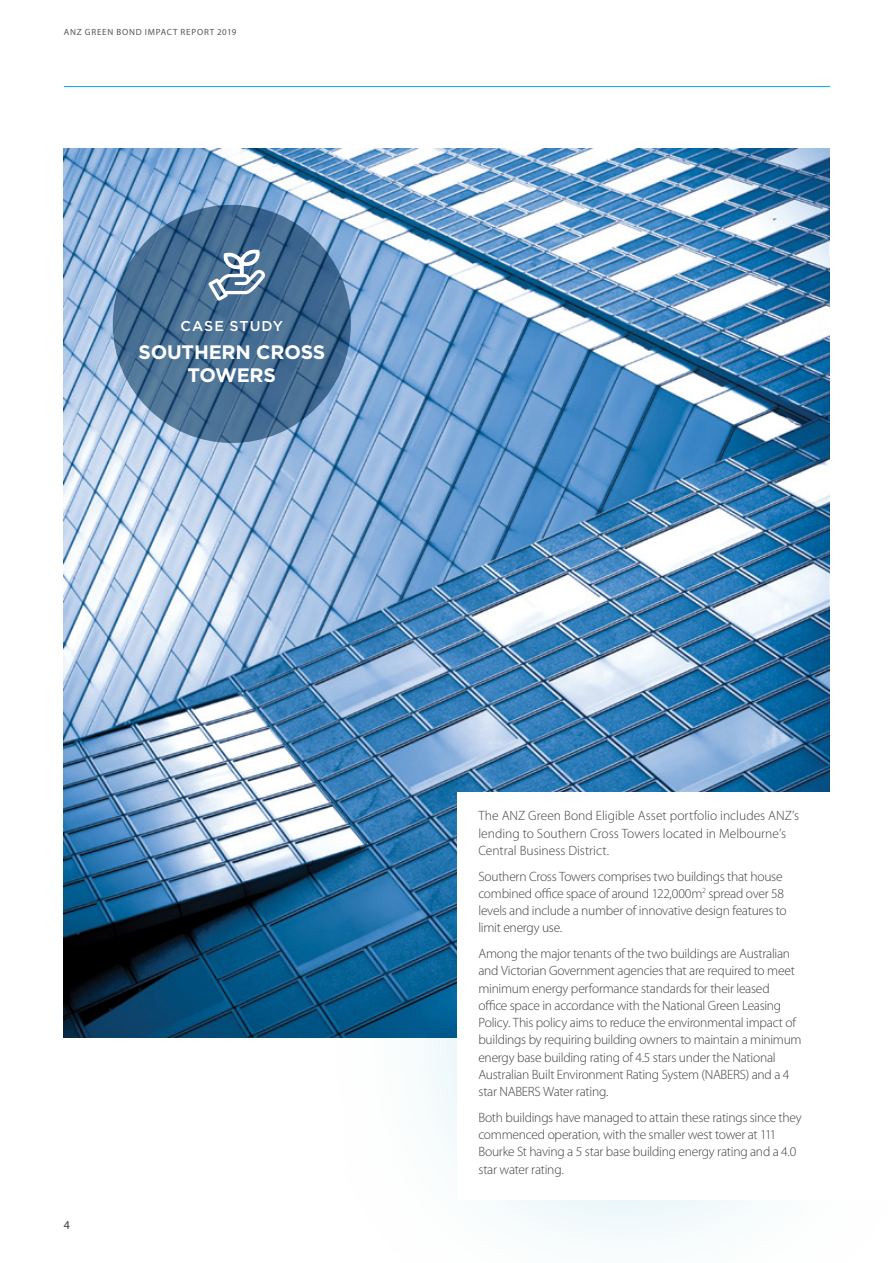
<style>
.page{position:relative;width:893px;height:1263px;background:#fff}
.page>*{position:absolute;margin:0;border:0;box-sizing:border-box;transform-origin:0 0}
.t1{font:700 19.5px/23.4px "Gotham HTF";letter-spacing:-.01em;color:#fff;text-align:center}
.t2{font:500 14.25px "Gotham";letter-spacing:.065em;color:#fff}
.t3{font:300 13.5px/17.2px "Myriad Pro";letter-spacing:-.02em;color:#414042}
.t4{font:300 13.5px/17.2px "Myriad Pro";color:#414042}
.t5{font:12px "Myriad Pro";color:#414042}
.t6{font:9px "Myriad Pro";letter-spacing:.085em;color:#565659}
</style>
<div class="page">
<hr style="left:64px;top:86px;width:766px;height:1px;background:#00afef">
<img style="left:298px;top:712px;width:532px;height:527px">
<img style="left:64px;top:149px;width:765px;height:888px">
<div style="left:457px;top:792px;width:436px;height:407px;background:#fff"></div>
<svg style="left:113px;top:205px;width:238px;height:238px;background:#446b90"></svg>
<svg style="left:208px;top:249px;width:57px;height:52px"></svg>
<p class="t6" style="left:64px;top:27px;width:174px">ANZ GREEN BOND IMPACT REPORT 2019</p>
<p class="t2" style="left:181px;top:318px;width:104px">CASE STUDY</p>
<h1 class="t1" style="left:138px;top:340px;width:188px">SOUTHERN CROSS<br>TOWERS</h1>
<p class="t5" style="left:64px;top:1218px;width:8px">4</p>
<p class="t4" style="left:478px;top:807px;width:322px">The ANZ Green Bond Eligible Asset portfolio includes ANZ’s lending to Southern Cross Towers located in Melbourne’s<br>Central Business District.</p>
<p class="t3" style="left:478px;top:867px;width:310px">Southern Cross Towers comprises two buildings that house combined office space of around 122,000m<sup>2</sup> spread over 58 levels and include a number of innovative design features to limit energy use.</p>
<p class="t3" style="left:478px;top:945px;width:325px">Among the major tenants of the two buildings are Australian and Victorian Government agencies that are required to meet minimum energy performance standards for their leased office space in accordance with the National Green Leasing Policy. This policy aims to reduce the environmental impact of buildings by requiring building owners to maintain a minimum energy base building rating of 4.5 stars under the National Australian Built Environment Rating System (NABERS) and a 4 star NABERS Water rating.</p>
<p class="t3" style="left:478px;top:1109px;width:325px">Both buildings have managed to attain these ratings since they commenced operation, with the smaller west tower at 111<br>Bourke St having a 5 star base building energy rating and a 4.0 star water rating.</p>
</div>
